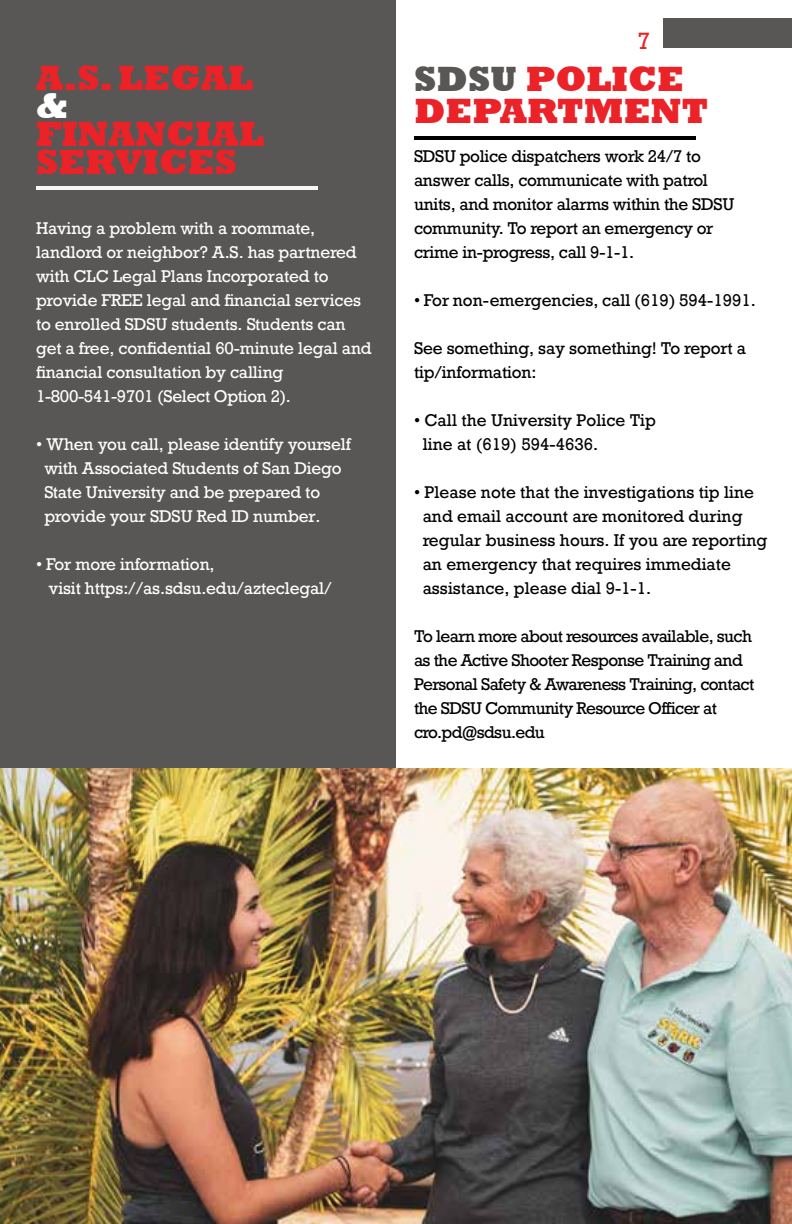
<style>
.page{position:relative;width:792px;height:1224px;background:#fff}
.page>*{position:absolute;margin:0;border:0;box-sizing:border-box;transform-origin:0 0}
.t1{font:800 36px/32px "Rockwell";color:#eb2228}
.t2{font:800 36px "Rockwell";color:#fff}
.t3{font:24px "Rockwell Std";color:#eb2228}
.t4{font:16px/24px "Rockwell";letter-spacing:-.01em;color:#fff}
.t5{font:16px/24px "Rockwell";color:#000}
.t6{font:16px/24px "Rockwell";letter-spacing:-.02em;color:#000}
.t7{font:16px/24px "Rockwell";letter-spacing:-.04em;color:#000}
.s1{color:#585755}
</style>
<div class="page">
<div style="left:663px;top:18px;width:129px;height:30px;background:#585755"></div>
<img style="left:0;top:768px;width:792px;height:456px">
<div style="left:0;top:0;width:396px;height:768px;background:#585755"></div>
<hr style="left:36px;top:186px;width:281px;height:4px;background:#f7f5f5">
<hr style="left:414px;top:136px;width:281px;height:4px;background:#000">
<h1 class="t1" style="left:36px;top:63px;width:219px">A.S. LEGAL</h1>
<h1 class="t2" style="left:36px;top:85px;width:33px">&amp;</h1>
<h1 class="t1" style="left:36px;top:121px;width:230px;line-height:28px">FINANCIAL<br>SERVICES</h1>
<p class="t4" style="left:36px;top:217px;width:337px">Having a problem with a roommate, landlord or neighbor? A.S. has partnered with CLC Legal Plans Incorporated to provide FREE legal and financial services to enrolled SDSU students. Students can get a free, confidential 60-minute legal and financial consultation by calling 1-800-541-9701 (Select Option 2).</p>
<p class="t4" style="left:44px;top:433px;width:308px;text-indent:-8px">• When you call, please identify yourself with Associated Students of San Diego State University and be prepared to provide your SDSU Red ID number.</p>
<p class="t4" style="left:49px;top:553px;width:285px;text-indent:-13px">• For more information,<br>visit https://as.sdsu.edu/azteclegal/</p>
<h2 class="t3" style="left:638px;top:27px;width:15px">7</h2>
<h1 class="t1" style="left:414px;top:63px;width:296px"><span class="s1">SDSU</span> POLICE<br>DEPARTMENT</h1>
<p class="t6" style="left:414px;top:145px;width:322px">SDSU police dispatchers work 24/7 to answer calls, communicate with patrol units, and monitor alarms within the SDSU community. To report an emergency or crime in-progress, call 9-1-1.</p>
<p class="t5" style="left:414px;top:289px;width:344px">• For non-emergencies, call (619) 594-1991.</p>
<p class="t6" style="left:414px;top:337px;width:334px">See something, say something! To report a tip/information:</p>
<p class="t5" style="left:423px;top:409px;width:235px;text-indent:-9px">• Call the University Police Tip line at (619) 594-4636.</p>
<p class="t5" style="left:423px;top:481px;width:346px;text-indent:-9px">• Please note that the investigations tip line and email account are monitored during regular business hours. If you are reporting an emergency that requires immediate assistance, please dial 9-1-1.</p>
<p class="t7" style="left:414px;top:625px;width:342px">To learn more about resources available, such as the Active Shooter Response Training and Personal Safety &amp; Awareness Training, contact the SDSU Community Resource Officer at cro.pd@sdsu.edu</p>
</div>
